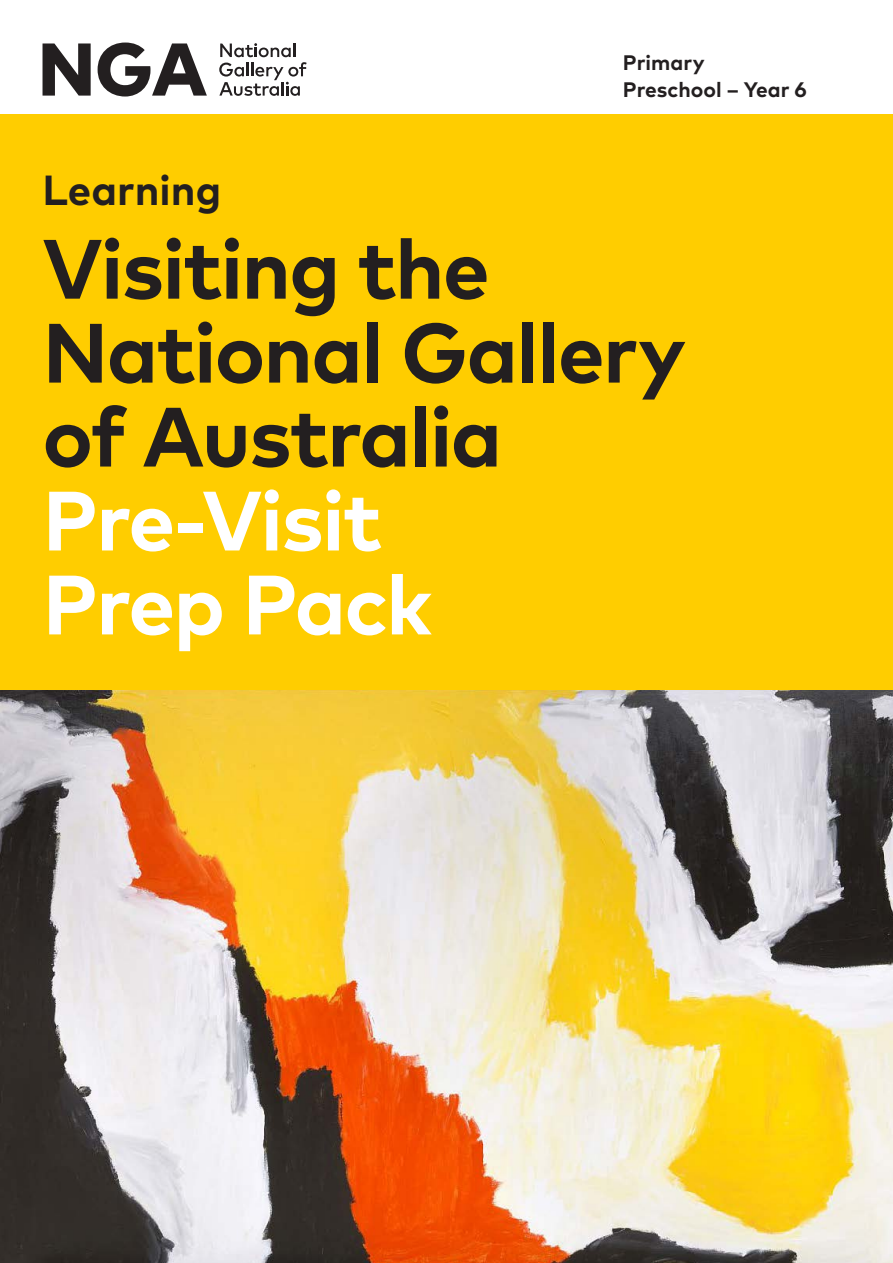
<style>
.page{position:relative;width:893px;height:1263px;background:#fff}
.page>*{position:absolute;margin:0;border:0;box-sizing:border-box;transform-origin:0 0}
.t1{font:700 84px/84px "Mark Pro";letter-spacing:-.02em;color:#231f20}
.t2{font:700 84px/84px "Mark Pro";letter-spacing:-.02em;color:#fff}
.t3{font:700 42px "Mark Pro";color:#231f20}
.t4{font:700 21px/27px "Mark Pro";color:#231f20}
</style>
<div class="page">
<div style="left:0;top:115px;width:893px;height:1148px;background:#ffcd00"></div>
<img style="left:0;top:691px;width:893px;height:572px">
<svg style="left:43px;top:43px;width:48px;height:53px"></svg>
<svg style="left:98px;top:43px;width:109px;height:54px"></svg>
<svg style="left:219px;top:43px;width:88px;height:53px"></svg>
<p class="t3" style="left:43px;top:158px;width:180px">Learning</p>
<p class="t4" style="left:623px;top:47px;width:185px">Primary<br>Preschool – Year 6</p>
<p class="t1" style="left:43px;top:220px;width:645px">Visiting the<br>National Gallery of Australia</p>
<p class="t2" style="left:43px;top:472px;width:391px">Pre-Visit<br>Prep Pack</p>
</div>
